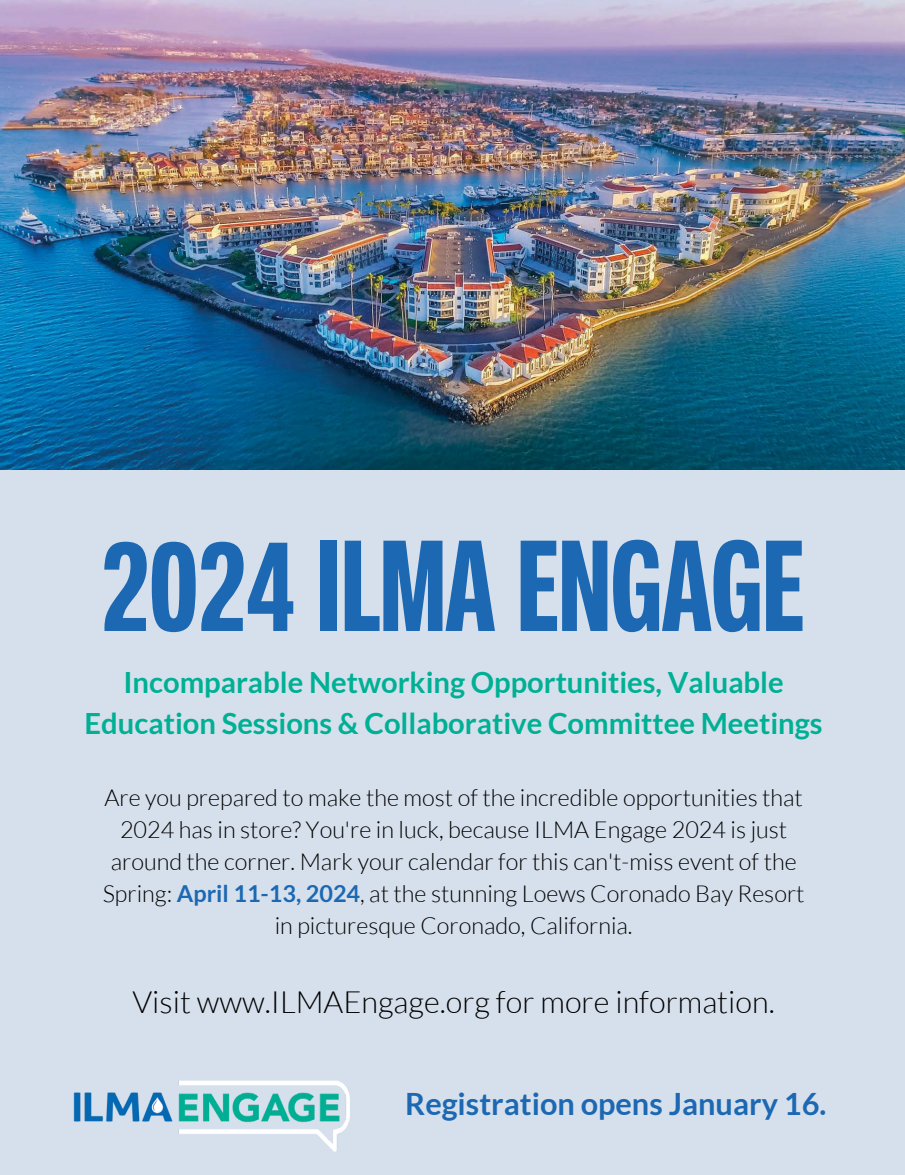
<style>
.page{position:relative;width:905px;height:1175px;background:#fff}
.page>*{position:absolute;margin:0;border:0;box-sizing:border-box;transform-origin:0 0}
.t1{font:700 126.45px "Neue Helvetica Pro 79 Cm";color:#1c68b3}
.t2{font:300 30.75px "Lato";color:#000}
.t3{font:700 30.75px "Lato";color:#1c68b3}
.t4{font:700 29.25px/40.5px "Lato";color:#00b094;text-align:center}
.t5{font:300 23.4px/31.8px "Lato";color:#000;text-align:center}
.s1{font-weight:700;color:#1c68b3}
</style>
<div class="page">
<div style="left:0;top:0;width:904px;height:1174px;background:#d6e0ec"></div>
<img style="left:0;top:0;width:904px;height:469px">
<img style="left:73px;top:1080px;width:277px;height:72px">
<p class="t1" style="left:101px;top:509px;width:704px">2024 ILMA ENGAGE</p>
<p class="t4" style="left:85px;top:662px;width:739px">Incomparable Networking Opportunities, Valuable<br>Education Sessions &amp; Collaborative Committee Meetings</p>
<p class="t5" style="left:103px;top:782px;width:703px">Are you prepared to make the most of the incredible opportunities that 2024 has in store? You're in luck, because ILMA Engage 2024 is just around the corner. Mark your calendar for this can't-miss event of the Spring: <span class="s1">April 11-13, 2024</span>, at the stunning Loews Coronado Bay Resort in picturesque Coronado, California.</p>
<p class="t2" style="left:132px;top:985px;width:643px">Visit www.ILMAEngage.org for more information.</p>
<p class="t3" style="left:405px;top:1085px;width:423px">Registration opens January 16.</p>
</div>
